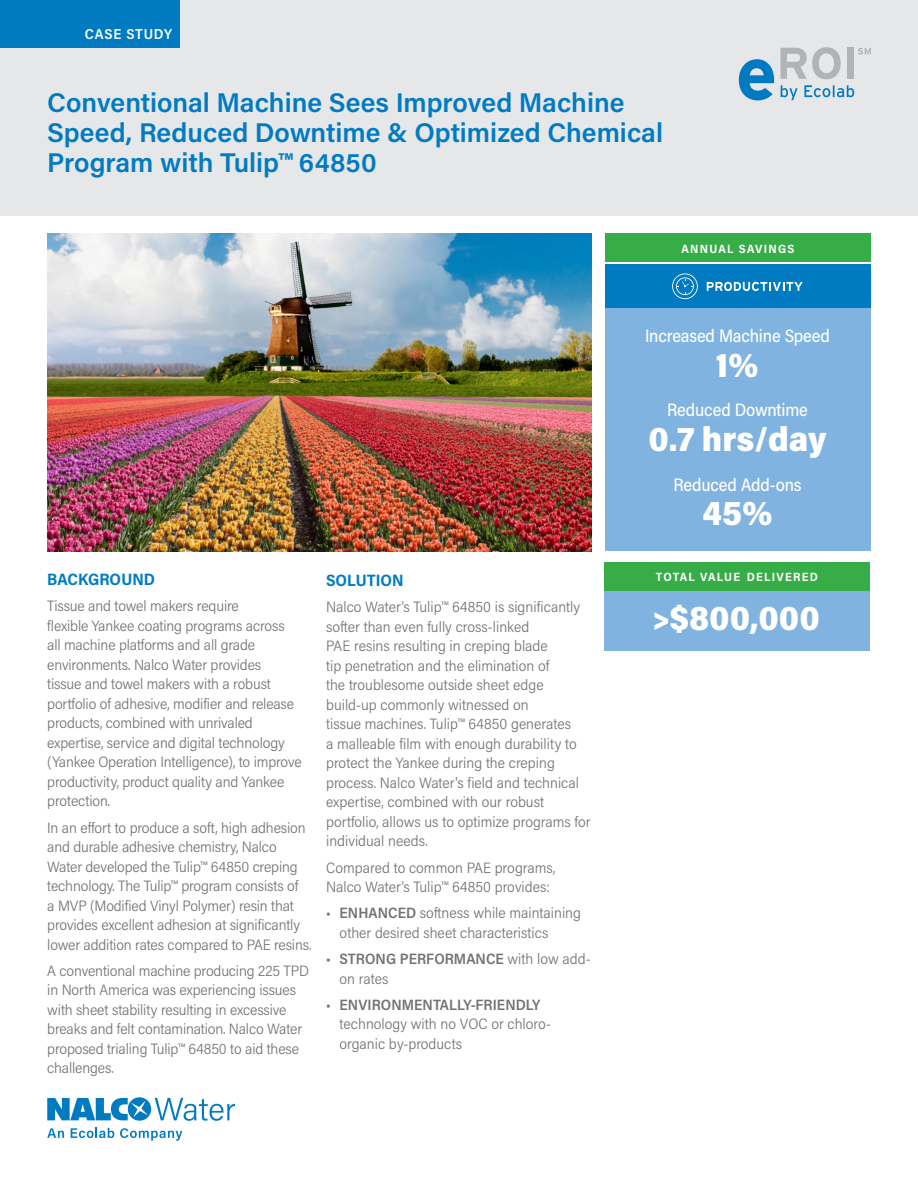
<style>
.page{position:relative;width:918px;height:1188px;background:#fff}
.page>*{position:absolute;margin:0;border:0;box-sizing:border-box;transform-origin:0 0}
.t1{font:900 34.5px "Acumin Pro Semi Cond";color:#fff}
.t2{font:600 27px/30px "Acumin Pro";color:#007bc2}
.t3{font:500 18px "Acumin Pro Semi Cond";letter-spacing:-.01em;color:#fff;scale:.96 1}
._2_subhead{font:700 16.5px "Acumin Pro Semi Cond";color:#007bc2}
._3_text{font:700 16.5px "Acumin Pro Semi Cond";color:#007bc2}
._3_text-2{font:300 15px/19.5px "Acumin Pro Semi Cond";letter-spacing:-.005em;color:#717074}
.t4{font:600 15px/19.5px "Acumin Pro Semi Cond";color:#717074}
.t5{font:600 14.4px "Acumin Pro Semi Cond";letter-spacing:.055em;color:#fff}
.t6{font:700 12px "Acumin Pro Semi Cond";letter-spacing:.105em;color:#fff}
.s1{font-weight:600}
.s2{font-weight:300}
</style>
<div class="page">
<img style="left:47px;top:234px;width:545px;height:317px">
<div style="left:605px;top:264px;width:265px;height:287px;background:#81b3e0"></div>
<div style="left:604px;top:590px;width:265px;height:61px;background:#81b3e0"></div>
<div style="left:0;top:0;width:918px;height:216px;background:#e6e7e9"></div>
<div style="left:0;top:0;width:180px;height:47px;background:#007bc2"></div>
<svg style="left:739px;top:59px;width:35px;height:41px"></svg>
<svg style="left:780px;top:47px;width:61px;height:32px"></svg>
<div style="left:848px;top:48px;width:6px;height:31px;background:#b2b3b7"></div>
<svg style="left:858px;top:48px;width:13px;height:7px"></svg>
<svg style="left:781px;top:85px;width:17px;height:15px"></svg>
<svg style="left:804px;top:85px;width:50px;height:12px"></svg>
<svg style="left:47px;top:1097px;width:188px;height:24px"></svg>
<svg style="left:47px;top:1128px;width:17px;height:10px"></svg>
<svg style="left:71px;top:1128px;width:43px;height:10px"></svg>
<svg style="left:120px;top:1128px;width:62px;height:13px"></svg>
<div style="left:605px;top:233px;width:265px;height:29px;background:#36ad47"></div>
<div style="left:604px;top:562px;width:265px;height:28px;background:#36ad47"></div>
<div style="left:605px;top:264px;width:265px;height:44px;background:#007bc2"></div>
<svg style="left:707px;top:282px;width:96px;height:9px"></svg>
<svg style="left:672px;top:273px;width:26px;height:26px"></svg>
<p class="t5" style="left:85px;top:24px;width:89px">CASE STUDY</p>
<p class="t2" style="left:47px;top:86px;width:617px">Conventional Machine Sees Improved Machine<br>Speed, Reduced Downtime &amp; Optimized Chemical<br>Program with Tulip™ 64850</p>
<p class="t6" style="left:682px;top:240px;width:114px">ANNUAL SAVINGS</p>
<p class="_2_subhead" style="left:47px;top:568px;width:109px">BACKGROUND</p>
<p class="_3_text-2" style="left:47px;top:596px;width:256px">Tissue and towel makers require<br>flexible Yankee coating programs across all machine platforms and all grade environments. Nalco Water provides<br>tissue and towel makers with a robust portfolio of adhesive, modifier and release products, combined with unrivaled expertise, service and digital technology (Yankee Operation Intelligence), to improve productivity, product quality and Yankee protection.</p>
<p class="_3_text-2" style="left:47px;top:817px;width:266px">In an effort to produce a soft, high adhesion and durable adhesive chemistry, Nalco Water developed the Tulip™ 64850 creping technology. The Tulip™ program consists of<br>a MVP (Modified Vinyl Polymer) resin that provides excellent adhesion at significantly lower addition rates compared to PAE resins.</p>
<p class="_3_text-2" style="left:47px;top:960px;width:263px">A conventional machine producing 225 TPD in North America was experiencing issues with sheet stability resulting in excessive breaks and felt contamination. Nalco Water proposed trialing Tulip™ 64850 to aid these challenges.</p>
<p class="_3_text" style="left:326px;top:569px;width:79px">SOLUTION</p>
<p class="_3_text-2" style="left:326px;top:597px;width:266px">Nalco Water’s Tulip™ 64850 is significantly softer than even fully cross-linked<br>PAE resins resulting in creping blade<br>tip penetration and the elimination of<br>the troublesome outside sheet edge build-up commonly witnessed on<br>tissue machines. Tulip™ 64850 generates<br>a malleable film with enough durability to protect the Yankee during the creping process. Nalco Water's field and technical expertise, combined with our robust portfolio, allows us to optimize programs for individual needs.</p>
<p class="_3_text-2" style="left:326px;top:857px;width:231px">Compared to common PAE programs,<br>Nalco Water’s Tulip™ 64850 provides:</p>
<p class="_3_text-2" style="left:340px;top:903px;width:243px;text-indent:-14px"><span class="s1">• ENHANCED</span> softness while maintaining other desired sheet characteristics</p>
<p class="t4" style="left:340px;top:948px;width:252px;text-indent:-14px">• STRONG PERFORMANCE <span class="s2">with low add&shy;on rates</span></p>
<p class="_3_text-2" style="left:340px;top:994px;width:213px;text-indent:-14px"><span class="s1">• ENVIRONMENTALLY-FRIENDLY </span>technology with no VOC or chloro&shy;organic by-products</p>
<p class="t3" style="left:645px;top:323px;width:194px">Increased Machine Speed</p>
<p class="t1" style="left:716px;top:340px;width:44px">1%</p>
<p class="t3" style="left:667px;top:398px;width:148px">Reduced Downtime</p>
<p class="t1" style="left:649px;top:415px;width:179px">0.7 hrs/day</p>
<p class="t3" style="left:673px;top:472px;width:135px">Reduced Add-ons</p>
<p class="t1" style="left:702px;top:489px;width:72px">45%</p>
<p class="t6" style="left:656px;top:568px;width:163px">TOTAL VALUE DELIVERED</p>
<p class="t1" style="left:653px;top:594px;width:168px">&gt;$800,000</p>
</div>
